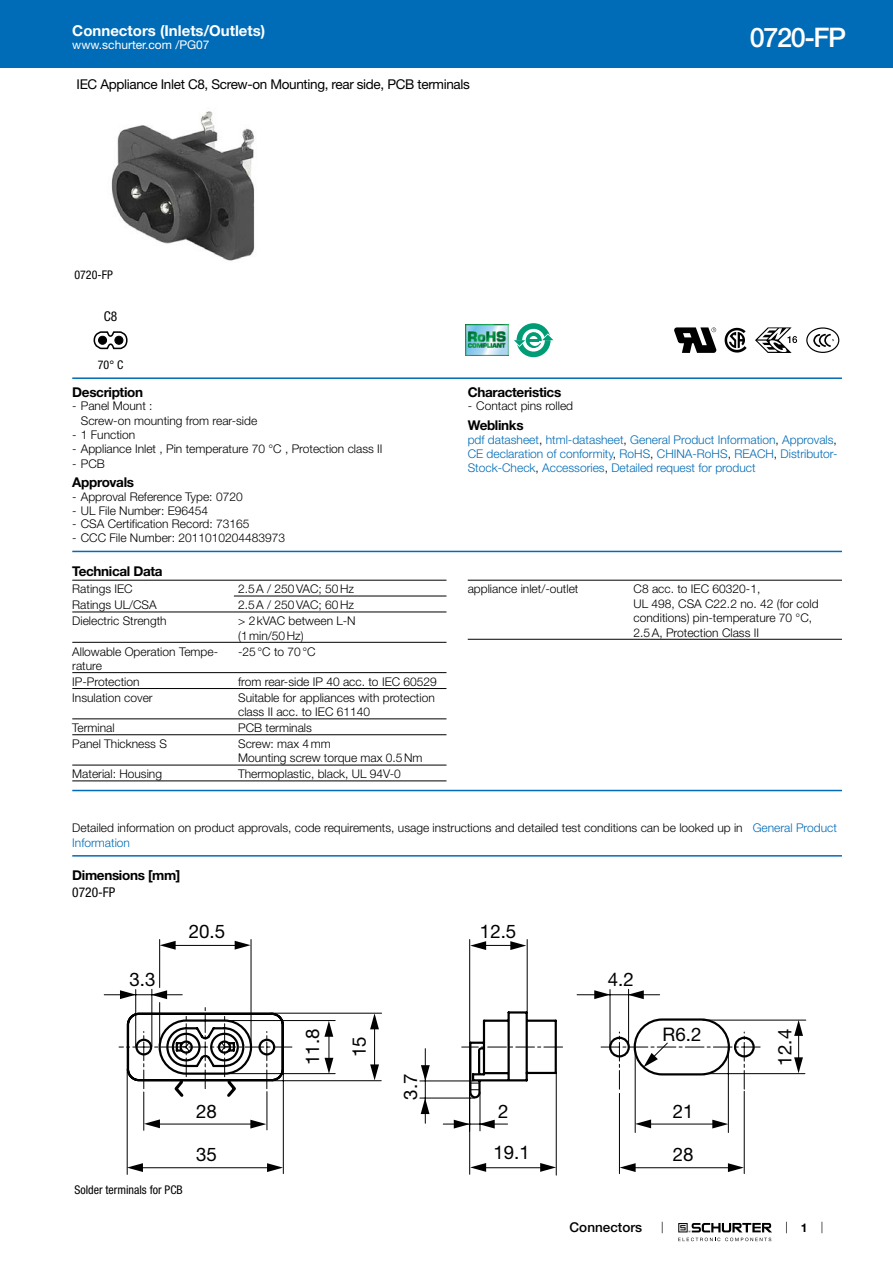
<style>
.page{position:relative;width:893px;height:1263px;background:#fff}
.page>*{position:absolute;margin:0;border:0;box-sizing:border-box;transform-origin:0 0}
.t1{font:500 27px "Helvetica Neue LT";letter-spacing:-.05em;color:#fff}
.t2{font:18.75px "Helvetica Neue LT";color:#000}
.t3{font:700 15px "Helvetica Neue LT";color:#fff}
.t4{font:700 13.5px "Helvetica Neue LT";letter-spacing:-.025em;color:#000}
.t5{font:13.5px "Helvetica Neue LT";letter-spacing:-.025em;color:#000}
.t6{font:500 13.5px "Helvetica Neue LT";color:#000}
.t7{font:condensed 13.5px "Helvetica Neue LT";color:#000}
.t8{font:300 12px/14.4px "Helvetica Neue LT";color:#000}
.t9{font:300 12px/14.4px "Helvetica Neue LT";color:#006bb6;text-align:justify}
.t10{font:condensed 12px "Helvetica Neue LT";color:#000}
.t11{font:12px "Helvetica Neue LT";color:#fff}
.t12{font:700 12px "Helvetica Neue LT";color:#000}
.s1{color:#000}
.s2{color:#006bb6}
</style>
<div class="page">
<svg style="left:678px;top:1223px;width:94px;height:18px"></svg>
<div style="left:0;top:0;width:893px;height:68px;background:#006bb6"></div>
<img style="left:111px;top:111px;width:144px;height:150px">
<img style="left:466px;top:324px;width:42px;height:32px">
<div style="left:517px;top:323px;width:34px;height:34px;background:#009c75;border-radius:50%"></div>
<svg style="left:522px;top:329px;width:23px;height:23px"></svg>
<svg style="left:514px;top:332px;width:40px;height:15px"></svg>
<svg style="left:674px;top:327px;width:42px;height:26px"></svg>
<svg style="left:725px;top:328px;width:22px;height:25px"></svg>
<svg style="left:755px;top:327px;width:42px;height:26px"></svg>
<div style="left:806px;top:327px;width:33px;height:26px;border:1px solid #000;border-radius:50%"></div>
<svg style="left:813px;top:333px;width:21px;height:14px"></svg>
<svg style="left:94px;top:331px;width:34px;height:18px"></svg>
<div style="left:115px;top:336px;width:8px;height:8px;background:#000;border-radius:50%"></div>
<div style="left:115px;top:336px;width:8px;height:8px;border:1px solid #000;border-radius:50%"></div>
<div style="left:99px;top:336px;width:8px;height:8px;background:#000;border-radius:50%"></div>
<div style="left:98px;top:336px;width:9px;height:8px;border:1px solid #000;border-radius:50%"></div>
<hr style="left:72px;top:377px;width:770px;height:2px;background:#006bb6">
<hr style="left:72px;top:551px;width:770px;height:1px;background:#006bb6">
<hr style="left:72px;top:580px;width:374px;height:1px;background:#000">
<hr style="left:234px;top:596px;width:212px;height:1px;background:#000">
<hr style="left:72px;top:612px;width:374px;height:1px;background:#000">
<hr style="left:72px;top:642px;width:374px;height:1px;background:#000">
<hr style="left:72px;top:672px;width:374px;height:1px;background:#000">
<hr style="left:72px;top:688px;width:374px;height:1px;background:#000">
<hr style="left:72px;top:718px;width:374px;height:1px;background:#000">
<hr style="left:72px;top:734px;width:374px;height:1px;background:#000">
<hr style="left:72px;top:765px;width:374px;height:1px;background:#000">
<hr style="left:72px;top:780px;width:374px;height:1px;background:#000">
<hr style="left:468px;top:580px;width:374px;height:1px;background:#000">
<hr style="left:468px;top:639px;width:374px;height:1px;background:#000">
<hr style="left:72px;top:790px;width:770px;height:1px;background:#006bb6">
<hr style="left:72px;top:855px;width:770px;height:1px;background:#006bb6">
<svg style="left:126px;top:939px;width:680px;height:236px"></svg>
<svg style="left:235px;top:941px;width:16px;height:8px"></svg>
<svg style="left:160px;top:941px;width:16px;height:9px"></svg>
<svg style="left:267px;top:1163px;width:16px;height:9px"></svg>
<svg style="left:127px;top:1163px;width:16px;height:9px"></svg>
<svg style="left:794px;top:1057px;width:9px;height:16px"></svg>
<svg style="left:794px;top:1020px;width:9px;height:16px"></svg>
<svg style="left:728px;top:1163px;width:16px;height:9px"></svg>
<svg style="left:620px;top:1163px;width:16px;height:9px"></svg>
<svg style="left:594px;top:990px;width:16px;height:9px"></svg>
<svg style="left:628px;top:990px;width:16px;height:9px"></svg>
<svg style="left:510px;top:941px;width:16px;height:9px"></svg>
<svg style="left:470px;top:941px;width:16px;height:9px"></svg>
<svg style="left:119px;top:1007px;width:641px;height:121px"></svg>
<svg style="left:540px;top:1163px;width:16px;height:9px"></svg>
<svg style="left:470px;top:1163px;width:16px;height:9px"></svg>
<hr style="left:104px;top:994px;width:78px;height:1px;background:#000">
<hr style="left:135px;top:989px;width:1px;height:57px;background:#000">
<hr style="left:151px;top:989px;width:1px;height:57px;background:#000">
<svg style="left:120px;top:990px;width:16px;height:9px"></svg>
<svg style="left:151px;top:990px;width:16px;height:9px"></svg>
<p class="t3" style="left:72px;top:21px;width:195px">Connectors (Inlets/Outlets)</p>
<p class="t11" style="left:72px;top:38px;width:139px">www.schurter.com /PG07</p>
<p class="t5" style="left:77px;top:76px;width:395px">IEC Appliance Inlet C8, Screw-on Mounting, rear side, PCB terminals</p>
<h1 class="t1" style="left:750px;top:21px;width:98px">0720-FP</h1>
<p class="t10" style="left:74px;top:268px;width:40px">0720-FP</p>
<p class="t7" style="left:104px;top:308px;width:15px">C8</p>
<p class="t10" style="left:98px;top:358px;width:27px">70° C</p>
<p class="t4" style="left:72px;top:383px;width:72px">Description</p>
<p class="t8" style="left:81px;top:398px;width:178px;text-indent:-9px">- Panel Mount :<br>Screw-on mounting from rear-side</p>
<p class="t8" style="left:72px;top:427px;width:64px">- 1 Function</p>
<p class="t8" style="left:72px;top:442px;width:312px">- Appliance Inlet , Pin temperature 70 °C , Protection class II</p>
<p class="t8" style="left:72px;top:456px;width:34px">- PCB</p>
<p class="t4" style="left:72px;top:474px;width:63px">Approvals</p>
<p class="t8" style="left:72px;top:489px;width:172px">- Approval Reference Type: 0720</p>
<p class="t8" style="left:72px;top:503px;width:137px">- UL File Number: E96454</p>
<p class="t8" style="left:72px;top:517px;width:179px">- CSA Certification Record: 73165</p>
<p class="t8" style="left:72px;top:530px;width:214px">- CCC File Number: 2011010204483973</p>
<p class="t4" style="left:72px;top:562px;width:92px">Technical Data</p>
<p class="t8" style="left:72px;top:582px;width:62px">Ratings IEC</p>
<p class="t8" style="left:238px;top:582px;width:117px">2.5A / 250VAC; 50Hz</p>
<p class="t8" style="left:72px;top:598px;width:86px">Ratings UL/CSA</p>
<p class="t8" style="left:238px;top:598px;width:117px">2.5A / 250VAC; 60Hz</p>
<p class="t8" style="left:72px;top:613px;width:96px">Dielectric Strength</p>
<p class="t8" style="left:238px;top:613px;width:119px">&gt; 2kVAC between L-N (1min/50Hz)</p>
<p class="t8" style="left:72px;top:644px;width:147px">Allowable Operation Tempe&shy;rature</p>
<p class="t8" style="left:238px;top:644px;width:79px">-25°C to 70°C</p>
<p class="t8" style="left:72px;top:674px;width:69px">IP-Protection</p>
<p class="t8" style="left:238px;top:674px;width:200px">from rear-side IP 40 acc. to IEC 60529</p>
<p class="t8" style="left:72px;top:690px;width:82px">Insulation cover</p>
<p class="t8" style="left:238px;top:690px;width:198px">Suitable for appliances with protection class II acc. to IEC 61140</p>
<p class="t8" style="left:72px;top:720px;width:44px">Terminal</p>
<p class="t8" style="left:238px;top:720px;width:75px">PCB terminals</p>
<p class="t8" style="left:72px;top:736px;width:96px">Panel Thickness S</p>
<p class="t8" style="left:238px;top:736px;width:186px">Screw: max 4mm<br>Mounting screw torque max 0.5Nm</p>
<p class="t8" style="left:72px;top:767px;width:91px">Material: Housing</p>
<p class="t8" style="left:238px;top:767px;width:164px">Thermoplastic, black, UL 94V-0</p>
<p class="t4" style="left:468px;top:384px;width:95px">Characteristics</p>
<p class="t8" style="left:468px;top:399px;width:107px">- Contact pins rolled</p>
<p class="t4" style="left:468px;top:417px;width:57px">Weblinks</p>
<p class="t9" style="left:468px;top:432px;width:371px">pdf datasheet<span class="s1">,</span> html-datasheet<span class="s1">,</span> General Product Information<span class="s1">,</span> Approvals<span class="s1">, </span>CE declaration of conformity<span class="s1">,</span> RoHS<span class="s1">,</span> CHINA-RoHS<span class="s1">,</span> REACH<span class="s1">,</span> Distributor-Stock-Check<span class="s1">,</span> Accessories<span class="s1">,</span> Detailed request for product</p>
<p class="t8" style="left:468px;top:582px;width:112px">appliance inlet/-outlet</p>
<p class="t8" style="left:634px;top:582px;width:186px">C8 acc. to IEC 60320-1,<br>UL 498, CSA C22.2 no. 42 (for cold conditions) pin-temperature 70 °C,<br>2.5A, Protection Class II</p>
<p class="t8" style="left:72px;top:820px;width:766px">Detailed information on product approvals, code requirements, usage instructions and detailed test conditions can be looked up in <span class="s2">General Product<br>Information</span></p>
<p class="t4" style="left:72px;top:867px;width:110px">Dimensions [mm]</p>
<p class="t7" style="left:72px;top:884px;width:45px">0720-FP</p>
<h2 class="t2" style="left:129px;top:968px;width:28px">3.3</h2>
<h2 class="t2" style="left:189px;top:920px;width:38px">20.5</h2>
<h2 class="t2" style="left:480px;top:920px;width:38px">12.5</h2>
<h2 class="t2" style="left:196px;top:1100px;width:22px">28</h2>
<h2 class="t2" style="left:196px;top:1143px;width:22px">35</h2>
<h2 class="t2" style="left:301px;top:1065px;width:38px;rotate:-90deg">11.8</h2>
<h2 class="t2" style="left:348px;top:1057px;width:22px;rotate:-90deg">15</h2>
<h2 class="t2" style="left:399px;top:1100px;width:28px;rotate:-90deg">3.7</h2>
<h2 class="t2" style="left:498px;top:1100px;width:12px">2</h2>
<h2 class="t2" style="left:493px;top:1141px;width:38px">19.1</h2>
<p class="t10" style="left:74px;top:1183px;width:110px">Solder terminals for PCB</p>
<h2 class="t2" style="left:608px;top:968px;width:28px">4.2</h2>
<h2 class="t2" style="left:663px;top:1023px;width:40px">R6.2</h2>
<h2 class="t2" style="left:774px;top:1065px;width:38px;rotate:-90deg">12.4</h2>
<h2 class="t2" style="left:673px;top:1100px;width:22px">21</h2>
<h2 class="t2" style="left:673px;top:1143px;width:22px">28</h2>
<p class="t6" style="left:570px;top:1219px;width:74px">Connectors</p>
<p class="t12" style="left:801px;top:1220px;width:8px">1</p>
</div>
